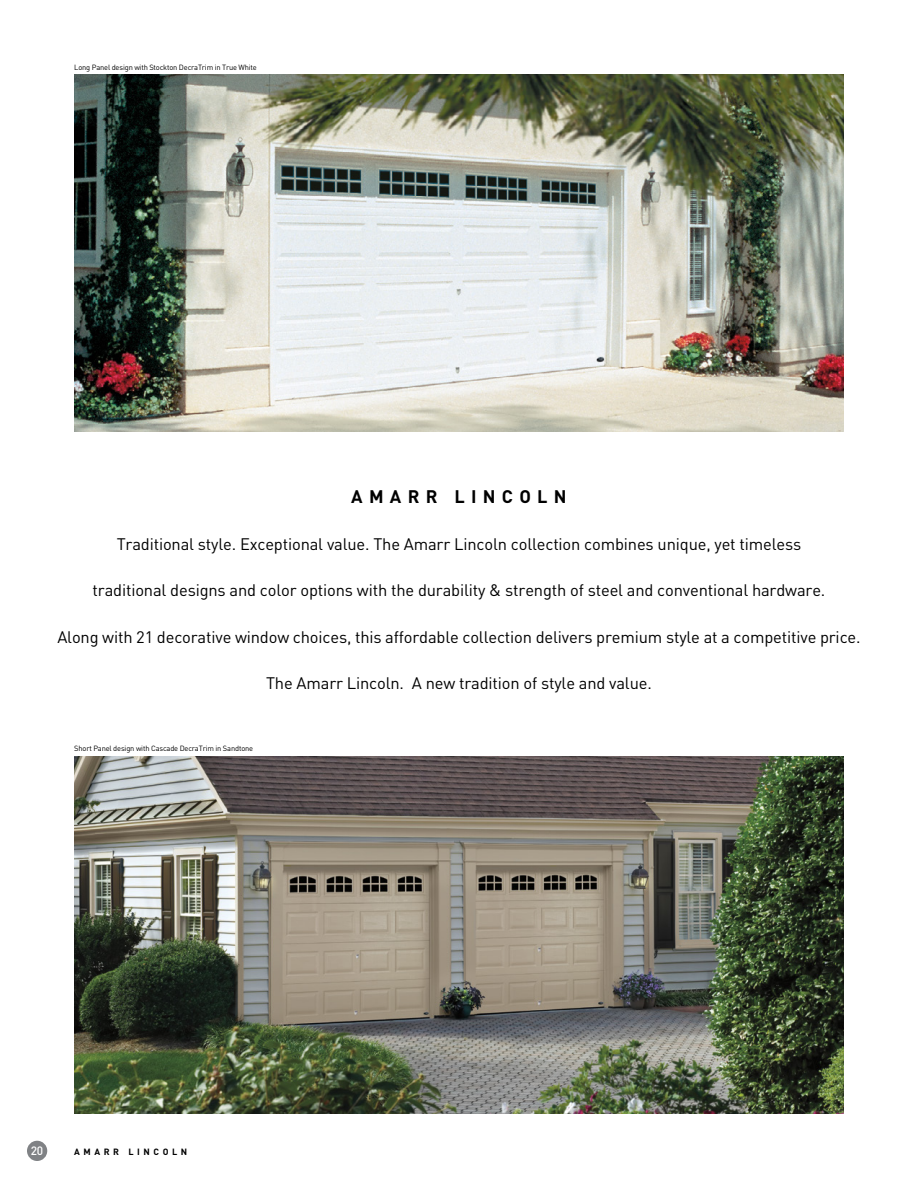
<style>
.page{position:relative;width:918px;height:1188px;background:#fff}
.page>*{position:absolute;margin:0;border:0;box-sizing:border-box;transform-origin:0 0}
.t1{font:700 18px "DIN";letter-spacing:.35em;color:#000}
.t2{font:16.5px "DIN";letter-spacing:-.01em;color:#000}
.t3{font:500 12px "DIN";color:#fff}
.t4{font:700 9px "DIN";letter-spacing:.4em;color:#000}
.t5{font:7.5px "DIN";letter-spacing:-.02em;color:#000}
</style>
<div class="page">
<div style="left:27px;top:1141px;width:20px;height:20px;background:#808285;border-radius:50%"></div>
<img style="left:74px;top:756px;width:770px;height:358px">
<img style="left:74px;top:74px;width:770px;height:358px">
<p class="t5" style="left:74px;top:63px;width:184px">Long Panel design with Stockton DecraTrim in True White</p>
<p class="t1" style="left:351px;top:485px;width:217px">AMARR LINCOLN</p>
<p class="t2" style="left:117px;top:533px;width:686px">Traditional style. Exceptional value. The Amarr Lincoln collection combines unique, yet timeless</p>
<p class="t2" style="left:93px;top:580px;width:734px">traditional designs and color options with the durability &amp; strength of steel and conventional hardware.</p>
<p class="t2" style="left:57px;top:626px;width:805px">Along with 21 decorative window choices, this affordable collection delivers premium style at a competitive price.</p>
<p class="t2" style="left:266px;top:673px;width:387px">The Amarr Lincoln. A new tradition of style and value.</p>
<p class="t5" style="left:74px;top:744px;width:181px">Short Panel design with Cascade DecraTrim in Sandtone</p>
<p class="t3" style="left:31px;top:1143px;width:14px">20</p>
<p class="t4" style="left:74px;top:1146px;width:115px">AMARR LINCOLN</p>
</div>
